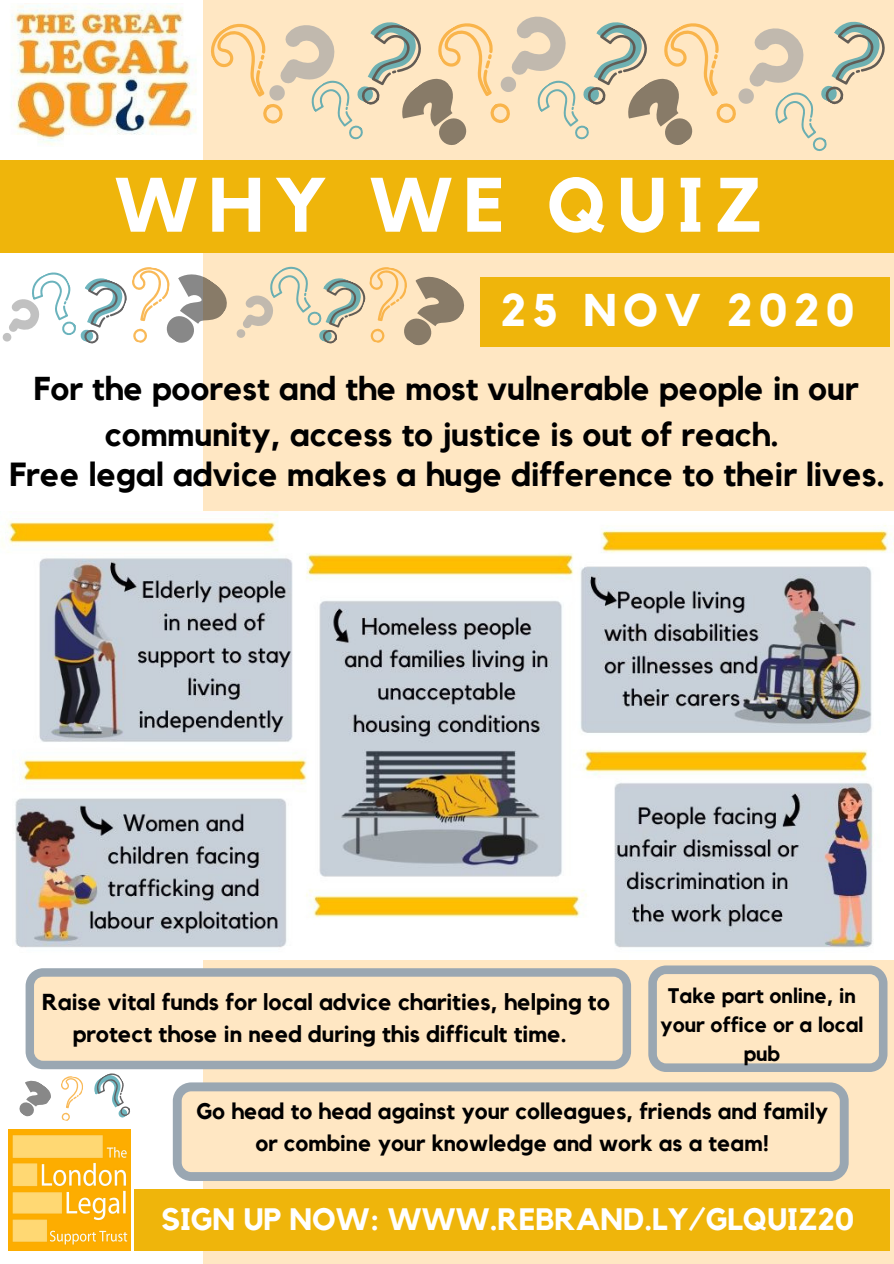
<style>
.page{position:relative;width:894px;height:1264px;background:#fff}
.page>*{position:absolute;margin:0;border:0;box-sizing:border-box;transform-origin:0 0}
.t1{font:700 76.05px "Kollektif";letter-spacing:.14em;color:#fff}
.t2{font:700 45.6px "Kollektif";letter-spacing:.14em;color:#fff}
.t3{font:700 33.3px "Kollektif";color:#000}
.t4{font:700 33px/45.9px "Kollektif";color:#000;text-align:center}
.t5{font:700 30.9px "Kollektif";color:#fff}
.t6{font:700 22.95px/32px "Kollektif";color:#000;text-align:center}
.t7{font:700 22.5px/31.5px "Kollektif";color:#000;text-align:center}
.t8{font:700 21px/29.2px "Kollektif";color:#000;text-align:center}
</style>
<div class="page">
<div style="left:0;top:0;width:893px;height:1263px;background:#ffe7c3"></div>
<div style="left:0;top:0;width:202px;height:1263px;background:#fff"></div>
<div style="left:0;top:160px;width:893px;height:93px;background:#efb50b"></div>
<img style="left:11px;top:3px;width:186px;height:143px">
<svg style="left:202px;top:7px;width:692px;height:154px"></svg>
<img style="left:9px;top:1129px;width:121px;height:121px">
<img style="left:1px;top:511px;width:892px;height:448px">
<svg style="left:26px;top:968px;width:605px;height:101px"></svg>
<div style="left:134px;top:1189px;width:755px;height:60px;background:#efb50b"></div>
<svg style="left:173px;top:1082px;width:675px;height:98px"></svg>
<svg style="left:648px;top:965px;width:239px;height:106px"></svg>
<div style="left:480px;top:277px;width:409px;height:69px;background:#efb50b"></div>
<svg style="left:19px;top:1068px;width:117px;height:53px"></svg>
<svg style="left:2px;top:260px;width:462px;height:97px"></svg>
<h1 class="t1" style="left:114px;top:170px;width:649px">WHY WE QUIZ</h1>
<h2 class="t2" style="left:500px;top:289px;width:355px">25 NOV 2020</h2>
<h3 class="t4" style="left:34px;top:367px;width:826px">For the poorest and the most vulnerable people in our community, access to justice is out of reach.</h3>
<h3 class="t3" style="left:9px;top:459px;width:876px">Free legal advice makes a huge difference to their lives.</h3>
<p class="t6" style="left:42px;top:986px;width:569px">Raise vital funds for local advice charities, helping to protect those in need during this difficult time.</p>
<p class="t8" style="left:660px;top:981px;width:204px">Take part online, in your office or a local pub</p>
<p class="t7" style="left:196px;top:1096px;width:633px">Go head to head against your colleagues, friends and family or combine your knowledge and work as a team!</p>
<h3 class="t5" style="left:161px;top:1204px;width:694px">SIGN UP NOW: WWW.REBRAND.LY/GLQUIZ20</h3>
</div>
